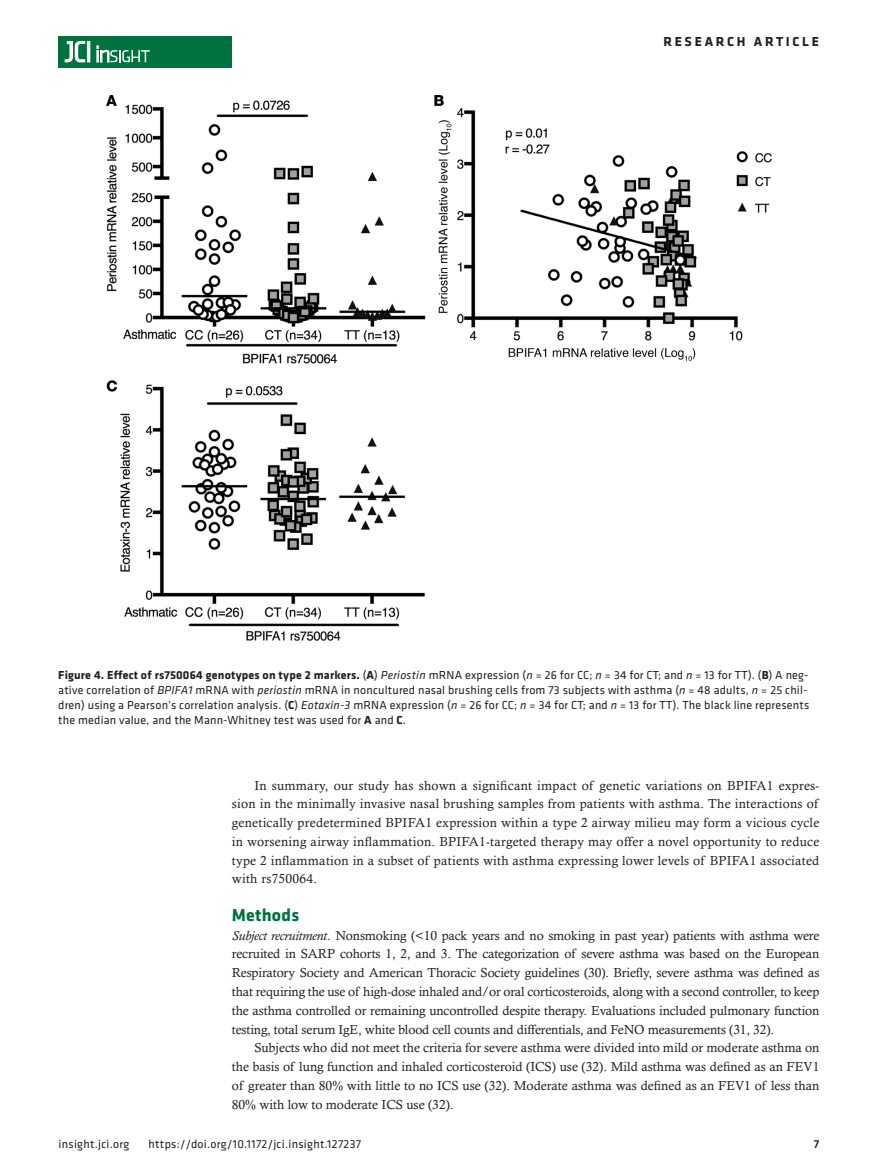
<style>
.page{position:relative;width:878px;height:1175px;background:#fff}
.page>*{position:absolute;margin:0;border:0;box-sizing:border-box;transform-origin:0 0}
.t1{font:700 18px "Klavika";letter-spacing:.01em;color:#00723e}
.t2{font:700 13.5px "Klavika Basic";letter-spacing:.2em;color:#231f20}
.t3{font:13.2px/18.8px "Calisto MT Std";color:#231f20;text-align:justify}
.t4{font:12px/15px "Klavika Basic";letter-spacing:.015em;color:#231f20}
.t5{font:500 12px "Klavika Basic";color:#231f20}
.s1{font-weight:700}
.s2{font-style:italic}
</style>
<div class="page">
<div style="left:59px;top:36px;width:173px;height:31px;background:#00723e"></div>
<hr style="left:87px;top:41px;width:3px;height:21px;background:#fff">
<svg style="left:64px;top:41px;width:21px;height:22px"></svg>
<svg style="left:97px;top:46px;width:53px;height:16px"></svg>
<img style="left:106px;top:96px;width:665px;height:544px">
<p class="t2" style="left:663px;top:32px;width:157px">RESEARCH ARTICLE</p>
<p class="t4" style="left:58px;top:667px;width:752px"><span class="s1">Figure 4. Effect of rs750064 genotypes on type 2 markers.</span> (<span class="s1">A</span>) <span class="s2">Periostin</span> mRNA expression (<span class="s2">n</span> = 26 for CC; <span class="s2">n</span> = 34 for CT; and <span class="s2">n</span> = 13 for TT). (<span class="s1">B</span>) A neg&shy;ative correlation of <span class="s2">BPIFA1</span> mRNA with <span class="s2">periostin</span> mRNA in noncultured nasal brushing cells from 73 subjects with asthma (<span class="s2">n</span> = 48 adults, <span class="s2">n</span> = 25 chil&shy;dren) using a Pearson’s correlation analysis. (<span class="s1">C</span>) <span class="s2">Eotaxin-3</span> mRNA expression (<span class="s2">n</span> = 26 for CC; <span class="s2">n</span> = 34 for CT; and <span class="s2">n</span> = 13 for TT). The black line represents the median value, and the Mann-Whitney test was used for <span class="s1">A</span> and <span class="s1">C</span>.</p>
<p class="t3" style="left:232px;top:775px;width:589px;text-indent:22px">In summary, our study has shown a significant impact of genetic variations on BPIFA1 expres&shy;sion in the minimally invasive nasal brushing samples from patients with asthma. The interactions of genetically predetermined BPIFA1 expression within a type 2 airway milieu may form a vicious cycle in worsening airway inflammation. BPIFA1-targeted therapy may offer a novel opportunity to reduce type 2 inflammation in a subset of patients with asthma expressing lower levels of BPIFA1 associated with rs750064.</p>
<h1 class="t1" style="left:232px;top:902px;width:69px">Methods</h1>
<p class="t3" style="left:232px;top:925px;width:589px"><span class="s2">Subject recruitment</span>. Nonsmoking (&lt;10 pack years and no smoking in past year) patients with asthma were recruited in SARP cohorts 1, 2, and 3. The categorization of severe asthma was based on the European Respiratory Society and American Thoracic Society guidelines (30). Briefly, severe asthma was defined as that requiring the use of high-dose inhaled and/or oral corticosteroids, along with a second controller, to keep the asthma controlled or remaining uncontrolled despite therapy. Evaluations included pulmonary function testing, total serum IgE, white blood cell counts and differentials, and FeNO measurements (31, 32).</p>
<p class="t3" style="left:232px;top:1038px;width:589px;text-indent:22px">Subjects who did not meet the criteria for severe asthma were divided into mild or moderate asthma on the basis of lung function and inhaled corticosteroid (ICS) use (32). Mild asthma was defined as an FEV1 of greater than 80% with little to no ICS use (32). Moderate asthma was defined as an FEV1 of less than 80% with low to moderate ICS use (32).</p>
<p class="t4" style="left:58px;top:1135px;width:72px">insight.jci.org</p>
<p class="t4" style="left:148px;top:1135px;width:214px">https://doi.org/10.1172/jci.insight.127237</p>
<p class="t5" style="left:813px;top:1135px;width:7px">7</p>
</div>
